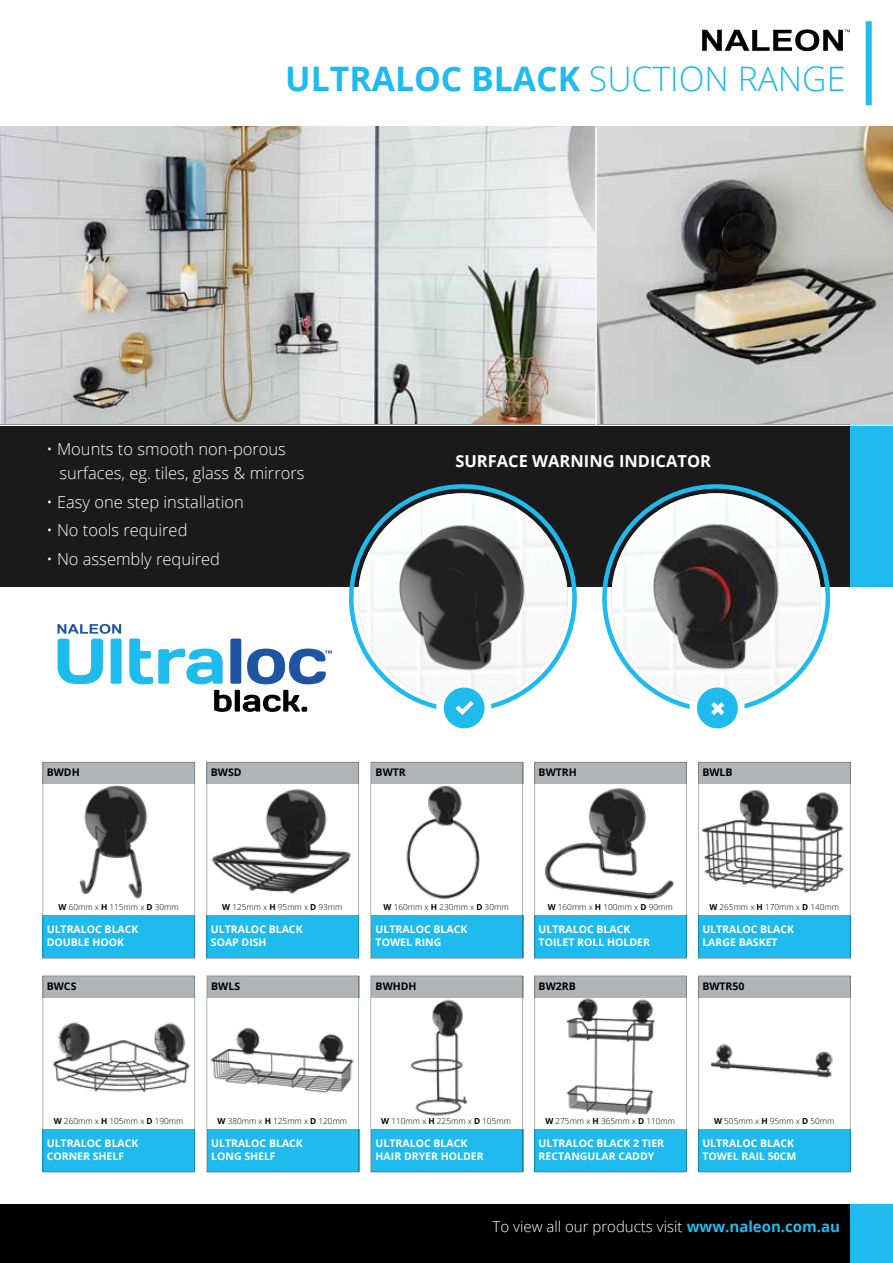
<style>
.page{position:relative;width:893px;height:1263px;background:#fff}
.page>*{position:absolute;margin:0;border:0;box-sizing:border-box;transform-origin:0 0}
.t1{font:700 33.75px "Open Sans";color:#1fbbee}
.t2{font:300 16.5px/24px "Open Sans";color:#fff}
.t3{font:700 16.5px "Open Sans";color:#fff}
.t4{font:300 15px "Open Sans";color:#fff}
.t5{font:700 10.5px/13.5px "Open Sans";color:#fff}
.t6{font:700 10.5px "Open Sans";color:#000}
.t7{font:300 8.25px "Open Sans";color:#000}
.s1{font-weight:300}
.s2{font-weight:700}
.s3{font-weight:700;color:#1fbbee}
</style>
<div class="page">
<div style="left:866px;top:21px;width:6px;height:84px;background:#1fbbee"></div>
<svg style="left:702px;top:29px;width:148px;height:22px"></svg>
<img style="left:0;top:127px;width:595px;height:297px">
<img style="left:597px;top:127px;width:296px;height:297px">
<div style="left:0;top:424px;width:850px;height:163px;background:#1a1a1a"></div>
<div style="left:850px;top:424px;width:43px;height:163px;background:#1fbbee"></div>
<img style="left:45px;top:783px;width:148px;height:116px">
<div style="left:43px;top:762px;width:152px;height:197px;border:1px solid #b1b4b6"></div>
<img style="left:52px;top:1021px;width:138px;height:72px">
<div style="left:43px;top:975px;width:152px;height:197px;border:1px solid #b1b4b6"></div>
<img style="left:536px;top:783px;width:149px;height:117px">
<div style="left:534px;top:762px;width:153px;height:197px;border:1px solid #b1b4b6"></div>
<img style="left:566px;top:998px;width:89px;height:117px">
<div style="left:534px;top:975px;width:153px;height:197px;border:1px solid #b1b4b6"></div>
<img style="left:208px;top:783px;width:149px;height:112px">
<div style="left:206px;top:762px;width:153px;height:197px;border:1px solid #b1b4b6"></div>
<img style="left:210px;top:1027px;width:144px;height:66px">
<div style="left:206px;top:975px;width:153px;height:197px;border:1px solid #b1b4b6"></div>
<img style="left:700px;top:783px;width:149px;height:110px">
<div style="left:698px;top:762px;width:153px;height:197px;border:1px solid #b1b4b6"></div>
<img style="left:711px;top:1044px;width:122px;height:34px">
<div style="left:698px;top:975px;width:153px;height:197px;border:1px solid #b1b4b6"></div>
<img style="left:372px;top:783px;width:149px;height:116px">
<div style="left:370px;top:762px;width:153px;height:197px;border:1px solid #b1b4b6"></div>
<img style="left:411px;top:999px;width:57px;height:117px">
<div style="left:370px;top:975px;width:153px;height:197px;border:1px solid #b1b4b6"></div>
<div style="left:0;top:1204px;width:853px;height:59px;background:#000"></div>
<div style="left:850px;top:1204px;width:43px;height:59px;background:#1fbbee"></div>
<svg style="left:602px;top:484px;width:229px;height:225px"></svg>
<svg style="left:348px;top:484px;width:229px;height:225px"></svg>
<svg style="left:57px;top:624px;width:65px;height:60px"></svg>
<svg style="left:129px;top:638px;width:94px;height:46px"></svg>
<svg style="left:230px;top:638px;width:11px;height:46px"></svg>
<svg style="left:247px;top:648px;width:85px;height:36px"></svg>
<svg style="left:214px;top:690px;width:93px;height:22px"></svg>
<div style="left:43px;top:762px;width:152px;height:21px;background:#b1b4b6"></div>
<div style="left:207px;top:762px;width:152px;height:21px;background:#b1b4b6"></div>
<div style="left:371px;top:762px;width:153px;height:21px;background:#b1b4b6"></div>
<div style="left:534px;top:762px;width:153px;height:21px;background:#b1b4b6"></div>
<div style="left:698px;top:762px;width:152px;height:21px;background:#b1b4b6"></div>
<div style="left:698px;top:976px;width:152px;height:22px;background:#b1b4b6"></div>
<div style="left:534px;top:976px;width:153px;height:22px;background:#b1b4b6"></div>
<div style="left:371px;top:976px;width:153px;height:22px;background:#b1b4b6"></div>
<div style="left:207px;top:976px;width:152px;height:22px;background:#b1b4b6"></div>
<div style="left:43px;top:976px;width:152px;height:22px;background:#b1b4b6"></div>
<div style="left:43px;top:915px;width:152px;height:43px;background:#1fbbee"></div>
<div style="left:207px;top:915px;width:152px;height:43px;background:#1fbbee"></div>
<div style="left:371px;top:915px;width:153px;height:43px;background:#1fbbee"></div>
<div style="left:534px;top:915px;width:153px;height:43px;background:#1fbbee"></div>
<div style="left:698px;top:915px;width:152px;height:43px;background:#1fbbee"></div>
<div style="left:698px;top:1129px;width:152px;height:43px;background:#1fbbee"></div>
<div style="left:534px;top:1129px;width:153px;height:43px;background:#1fbbee"></div>
<div style="left:371px;top:1129px;width:153px;height:43px;background:#1fbbee"></div>
<div style="left:207px;top:1129px;width:152px;height:43px;background:#1fbbee"></div>
<div style="left:43px;top:1129px;width:152px;height:43px;background:#1fbbee"></div>
<svg style="left:442px;top:694px;width:45px;height:35px"></svg>
<svg style="left:695px;top:692px;width:45px;height:37px"></svg>
<img style="left:626px;top:490px;width:203px;height:202px">
<img style="left:373px;top:492px;width:202px;height:202px">
<hr style="left:0;top:424px;width:893px;height:2px;background:#fff">
<h1 class="t1" style="left:285px;top:55px;width:561px">ULTRALOC BLACK <span class="s1">SUCTION RANGE</span></h1>
<h2 class="t2" style="left:59px;top:437px;width:247px;text-indent:-13px">• Mounts to smooth non-porous surfaces, eg. tiles, glass &amp; mirrors</h2>
<h2 class="t2" style="left:47px;top:489px;width:199px">• Easy one step installation</h2>
<h2 class="t2" style="left:47px;top:518px;width:142px">• No tools required</h2>
<h2 class="t2" style="left:47px;top:546px;width:175px">• No assembly required</h2>
<h2 class="t3" style="left:455px;top:449px;width:257px">SURFACE WARNING INDICATOR</h2>
<p class="t6" style="left:47px;top:765px;width:35px">BWDH</p>
<p class="t6" style="left:211px;top:765px;width:32px">BWSD</p>
<p class="t6" style="left:376px;top:765px;width:32px">BWTR</p>
<p class="t6" style="left:539px;top:765px;width:40px">BWTRH</p>
<p class="t6" style="left:702px;top:765px;width:32px">BWLB</p>
<p class="t7" style="left:59px;top:902px;width:122px"><span class="s2">W</span> 60mm x <span class="s2">H</span> 115mm x <span class="s2">D</span> 30mm</p>
<p class="t7" style="left:222px;top:902px;width:122px"><span class="s2">W</span> 125mm x <span class="s2">H</span> 95mm x <span class="s2">D</span> 93mm</p>
<p class="t7" style="left:384px;top:902px;width:126px"><span class="s2">W</span> 160mm x <span class="s2">H</span> 230mm x <span class="s2">D</span> 30mm</p>
<p class="t7" style="left:548px;top:902px;width:126px"><span class="s2">W</span> 160mm x <span class="s2">H</span> 100mm x <span class="s2">D</span> 90mm</p>
<p class="t7" style="left:709px;top:902px;width:131px"><span class="s2">W</span> 265mm x <span class="s2">H</span> 170mm x <span class="s2">D</span> 140mm</p>
<p class="t5" style="left:47px;top:922px;width:93px">ULTRALOC BLACK<br>DOUBLE HOOK</p>
<p class="t5" style="left:211px;top:922px;width:93px">ULTRALOC BLACK<br>SOAP DISH</p>
<p class="t5" style="left:376px;top:922px;width:93px">ULTRALOC BLACK<br>TOWEL RING</p>
<p class="t5" style="left:539px;top:922px;width:113px">ULTRALOC BLACK<br>TOILET ROLL HOLDER</p>
<p class="t5" style="left:702px;top:922px;width:93px">ULTRALOC BLACK<br>LARGE BASKET</p>
<p class="t6" style="left:47px;top:979px;width:31px">BWCS</p>
<p class="t6" style="left:211px;top:979px;width:30px">BWLS</p>
<p class="t6" style="left:376px;top:979px;width:43px">BWHDH</p>
<p class="t6" style="left:539px;top:979px;width:39px">BW2RB</p>
<p class="t6" style="left:702px;top:979px;width:44px">BWTR50</p>
<p class="t7" style="left:54px;top:1115px;width:131px"><span class="s2">W</span> 260mm x <span class="s2">H</span> 105mm x <span class="s2">D</span> 190mm</p>
<p class="t5" style="left:47px;top:1136px;width:93px">ULTRALOC BLACK<br>CORNER SHELF</p>
<p class="t7" style="left:218px;top:1115px;width:131px"><span class="s2">W</span> 380mm x <span class="s2">H</span> 125mm x <span class="s2">D</span> 120mm</p>
<p class="t5" style="left:211px;top:1136px;width:93px">ULTRALOC BLACK<br>LONG SHELF</p>
<p class="t7" style="left:381px;top:1115px;width:131px"><span class="s2">W</span> 110mm x <span class="s2">H</span> 225mm x <span class="s2">D</span> 105mm</p>
<p class="t5" style="left:376px;top:1136px;width:110px">ULTRALOC BLACK<br>HAIR DRYER HOLDER</p>
<p class="t7" style="left:545px;top:1115px;width:131px"><span class="s2">W</span> 275mm x <span class="s2">H</span> 365mm x <span class="s2">D</span> 110mm</p>
<p class="t5" style="left:539px;top:1136px;width:127px">ULTRALOC BLACK 2 TIER<br>RECTANGULAR CADDY</p>
<p class="t7" style="left:714px;top:1115px;width:122px"><span class="s2">W</span> 505mm x <span class="s2">H</span> 95mm x <span class="s2">D</span> 50mm</p>
<p class="t5" style="left:702px;top:1136px;width:96px">ULTRALOC BLACK<br>TOWEL RAIL 50CM</p>
<h3 class="t4" style="left:493px;top:1216px;width:349px">To view all our products visit <span class="s3">www.naleon.com.au</span></h3>
</div>
